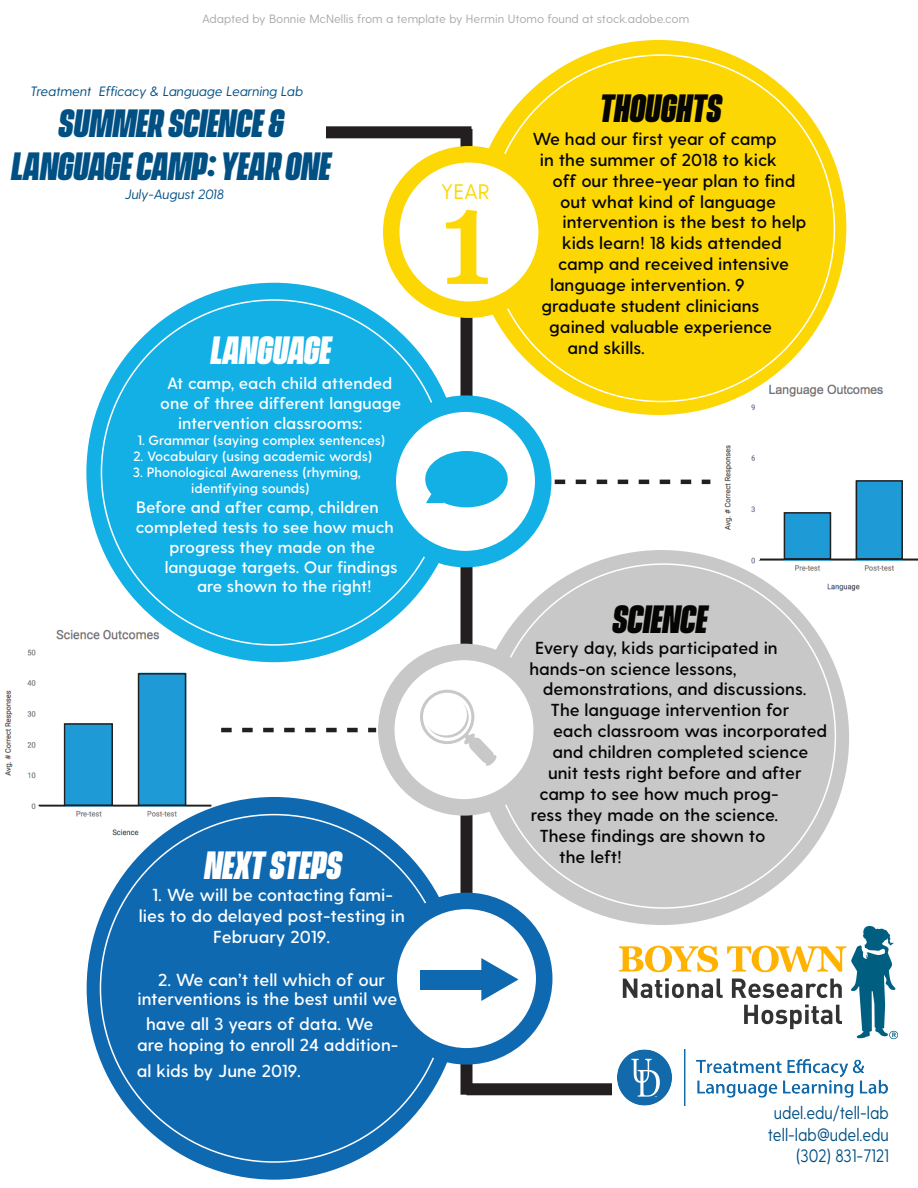
<style>
.page{position:relative;width:918px;height:1188px;background:#fff}
.page>*{position:absolute;margin:0;border:0;box-sizing:border-box;transform-origin:0 0}
.t1{font:108px "Superclarendon";color:#fcd704}
.t2{font:italic 800 36px/43.2px "Vanguard CF";color:#015084;text-align:center}
.t3{font:italic 800 36px "Vanguard CF";color:#fff}
.t4{font:italic 800 36px "Vanguard CF";color:#050504}
.t5{font:21px "Greycliff CF";color:#fcd704}
.t6{font:18px/21.6px "Greycliff CF";color:#015084;text-align:right;scale:.86 1}
.t7{font:600 17.4px/20.9px "Greycliff CF";color:#050504}
.t8{font:600 17.4px/20.9px "Greycliff CF";color:#fff;text-align:center}
.t9{font:600 16.5px "Greycliff CF";color:#fff}
.t10{font:600 13.5px/16.2px "Greycliff CF";color:#fff;text-align:center}
.t11{font:italic 13.5px "Greycliff CF";color:#015084}
.t12{font:12px "Greycliff CF";color:#a8a9ad}
</style>
<div class="page">
<div style="left:460px;top:129px;width:12px;height:966px;background:#231f20"></div>
<div style="left:326px;top:126px;width:145px;height:12px;background:#231f20"></div>
<div style="left:466px;top:1083px;width:146px;height:12px;background:#231f20"></div>
<img style="left:714px;top:373px;width:204px;height:227px">
<img style="left:4px;top:621px;width:216px;height:224px">
<div style="left:471px;top:40px;width:375px;height:375px;background:#fcd704;border-radius:50%"></div>
<div style="left:391px;top:154px;width:156px;height:156px;background:#fff;border-radius:50%"></div>
<div style="left:383px;top:146px;width:172px;height:172px;border:16px solid #fcd704;border-radius:50%"></div>
<div style="left:86px;top:283px;width:375px;height:379px;background:#13b0e6;border-radius:50%"></div>
<svg style="left:388px;top:404px;width:155px;height:155px;fill:#fff"></svg>
<div style="left:380px;top:395px;width:171px;height:172px;border:16px solid #13b0e6;border-radius:50%"></div>
<div style="left:474px;top:550px;width:375px;height:375px;background:#c9c8c8;border-radius:50%"></div>
<svg style="left:386px;top:652px;width:156px;height:155px"></svg>
<div style="left:378px;top:644px;width:172px;height:172px;border:16px solid #c9c8c8;border-radius:50%"></div>
<div style="left:87px;top:797px;width:375px;height:383px;background:#0f69b1;border-radius:50%"></div>
<svg style="left:389px;top:901px;width:155px;height:155px;fill:#fff"></svg>
<div style="left:381px;top:893px;width:171px;height:172px;border:16px solid #0f69b1;border-radius:50%"></div>
<svg style="left:555px;top:480px;width:155px;height:4px"></svg>
<svg style="left:221px;top:728px;width:155px;height:4px"></svg>
<hr style="left:39px;top:805px;width:172px;height:1px;background:#231f20">
<hr style="left:760px;top:559px;width:158px;height:1px;background:#231f20">
<svg style="left:426px;top:488px;width:18px;height:15px"></svg>
<div style="left:425px;top:451px;width:83px;height:56px;background:#13b0e6;border-radius:50%"></div>
<div style="left:426px;top:697px;width:43px;height:41px;border:3px solid #c9c8c8;border-radius:50%"></div>
<div style="left:420px;top:690px;width:54px;height:54px;border:3px solid #c9c8c8;border-radius:50%"></div>
<div style="left:424px;top:695px;width:43px;height:40px;background:#fff;border-radius:50%"></div>
<svg style="left:463px;top:733px;width:34px;height:34px"></svg>
<div style="left:421px;top:970px;width:65px;height:20px;background:#0f69b1"></div>
<svg style="left:481px;top:958px;width:38px;height:43px"></svg>
<div style="left:64px;top:723px;width:49px;height:83px;border:2px solid #231f20"></div>
<div style="left:138px;top:673px;width:48px;height:133px;border:2px solid #231f20"></div>
<div style="left:784px;top:512px;width:47px;height:48px;border:2px solid #231f20"></div>
<div style="left:856px;top:480px;width:47px;height:80px;border:2px solid #231f20"></div>
<img style="left:617px;top:1050px;width:270px;height:55px">
<img style="left:619px;top:927px;width:279px;height:113px">
<p class="t12" style="left:202px;top:12px;width:489px">Adapted by Bonnie McNellis from a template by Hermin Utomo found at stock.adobe.com</p>
<p class="t11" style="left:31px;top:83px;width:274px">Treatment Efficacy &amp; Language Learning Lab</p>
<h2 class="t2" style="left:12px;top:104px;width:321px">SUMMER SCIENCE &amp;<br>LANGUAGE CAMP: YEAR ONE</h2>
<p class="t11" style="left:125px;top:187px;width:101px">July-August 2018</p>
<h2 class="t3" style="left:211px;top:330px;width:122px">LANGUAGE</h2>
<p class="t9" style="left:167px;top:373px;width:227px">At camp, each child attended</p>
<p class="t9" style="left:160px;top:393px;width:243px">one of three different language</p>
<p class="t9" style="left:178px;top:413px;width:186px">intervention classrooms:</p>
<p class="t10" style="left:137px;top:432px;width:250px">1. Grammar (saying complex sentences)</p>
<p class="t10" style="left:133px;top:449px;width:240px">2. Vocabulary (using academic words)</p>
<p class="t10" style="left:133px;top:465px;width:229px">3. Phonological Awareness (rhyming, identifying sounds)</p>
<p class="t9" style="left:136px;top:498px;width:244px">Before and after camp, children</p>
<p class="t9" style="left:136px;top:517px;width:260px">completed tests to see how much</p>
<p class="t9" style="left:169px;top:537px;width:207px">progress they made on the</p>
<p class="t9" style="left:165px;top:557px;width:234px">language targets. Our findings</p>
<p class="t9" style="left:197px;top:577px;width:176px">are shown to the right!</p>
<p class="t5" style="left:441px;top:179px;width:51px">YEAR</p>
<h1 class="t1" style="left:440px;top:172px;width:55px">1</h1>
<h2 class="t3" style="left:205px;top:844px;width:139px">NEXT STEPS</h2>
<p class="t8" style="left:139px;top:885px;width:267px">1. We will be contacting fami&shy;lies to do delayed post-testing in<br>February 2019.</p>
<p class="t8" style="left:137px;top:971px;width:261px;line-height:19.4px">2. We can’t tell which of our interventions is the best until we</p>
<p class="t8" style="left:137px;top:1014px;width:263px;text-align:left;text-indent:9px">have all 3 years of data. We are hoping to enroll 24 addition-</p>
<p class="t8" style="left:137px;top:1061px;width:166px">al kids by June 2019.</p>
<h2 class="t4" style="left:600px;top:87px;width:124px">THOUGHTS</h2>
<p class="t7" style="left:532px;top:129px;width:246px">We had our first year of camp</p>
<p class="t7" style="left:540px;top:150px;width:239px">in the summer of 2018 to kick</p>
<p class="t7" style="left:553px;top:171px;width:244px">off our three-year plan to find</p>
<p class="t7" style="left:560px;top:192px;width:218px">out what kind of language</p>
<p class="t7" style="left:563px;top:213px;width:245px">intervention is the best to help</p>
<p class="t7" style="left:562px;top:233px;width:221px">kids learn! 18 kids attended</p>
<p class="t7" style="left:558px;top:254px;width:233px">camp and received intensive</p>
<p class="t7" style="left:550px;top:275px;width:196px">language intervention. 9</p>
<p class="t7" style="left:541px;top:296px;width:219px">graduate student clinicians</p>
<p class="t7" style="left:549px;top:317px;width:224px">gained valuable experience</p>
<p class="t7" style="left:568px;top:338px;width:79px">and skills.</p>
<h2 class="t4" style="left:613px;top:598px;width:97px">SCIENCE</h2>
<p class="t7" style="left:529px;top:638px;width:250px;text-indent:6px">Every day, kids participated in hands-on science lessons,</p>
<p class="t7" style="left:543px;top:680px;width:265px">demonstrations, and discussions.</p>
<p class="t7" style="left:551px;top:700px;width:240px">The language intervention for</p>
<p class="t7" style="left:553px;top:721px;width:276px">each classroom was incorporated</p>
<p class="t7" style="left:553px;top:742px;width:257px">and children completed science</p>
<p class="t7" style="left:548px;top:763px;width:255px">unit tests right before and after</p>
<p class="t7" style="left:539px;top:784px;width:241px">camp to see how much prog-</p>
<p class="t7" style="left:531px;top:805px;width:249px">ress they made on the science.</p>
<p class="t7" style="left:539px;top:826px;width:228px">These findings are shown to</p>
<p class="t7" style="left:559px;top:847px;width:64px">the left!</p>
<p class="t6" style="left:768px;top:1102px;width:143px">udel.edu/tell-lab tell-lab@udel.edu (302) 831-7121</p>
</div>
